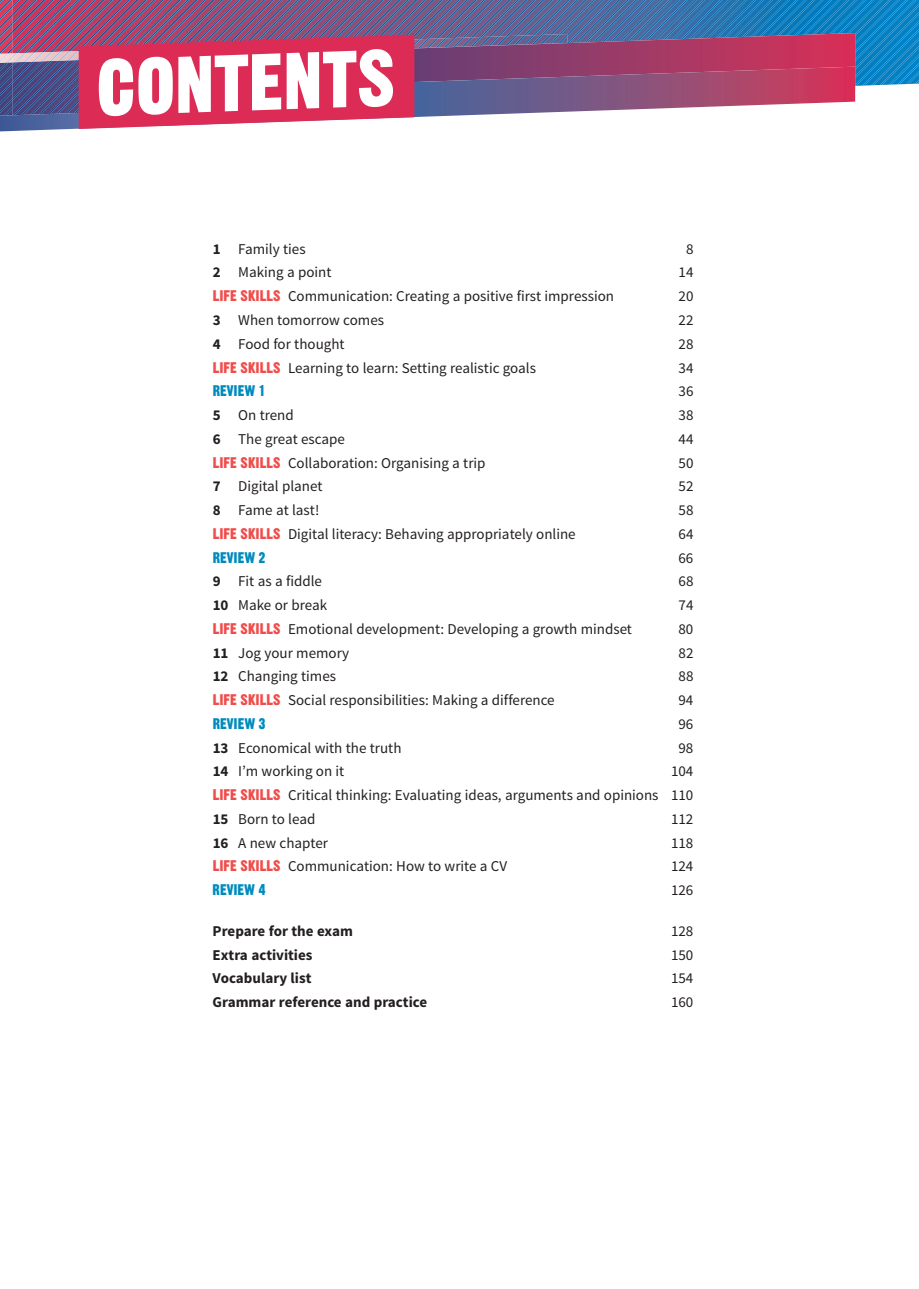
<style>
.page{position:relative;width:919px;height:1289px;background:#fff}
.page>*{position:absolute;margin:0;border:0;box-sizing:border-box;transform-origin:0 0}
.t1{font:78px "Gothic Thirteen Std";color:#fff}
.t2{font:15px/23.7px "Source Sans Pro";color:#231f20;text-align:justify}
.t3{font:700 15px "Source Sans Pro";color:#231f20}
.t4{font:15px "Gothic Thirteen Std";color:#008bbd}
.s1{font-weight:700}
.s2{font-family:"Gothic Thirteen Std";color:#ef4d4b}
</style>
<div class="page">
<img style="left:0;top:12px;width:13px;height:2px">
<svg style="left:0;top:0;width:13px;height:12px"></svg>
<img style="left:0;top:14px;width:13px;height:8px">
<img style="left:0;top:22px;width:13px;height:9px">
<img style="left:0;top:31px;width:13px;height:3px">
<img style="left:13px;top:0;width:2px;height:34px">
<img style="left:15px;top:0;width:9px;height:34px">
<img style="left:24px;top:0;width:9px;height:34px">
<img style="left:33px;top:0;width:9px;height:34px">
<img style="left:42px;top:0;width:8px;height:34px">
<img style="left:50px;top:0;width:9px;height:34px">
<img style="left:59px;top:0;width:9px;height:34px">
<img style="left:68px;top:0;width:9px;height:34px">
<img style="left:77px;top:0;width:8px;height:34px">
<img style="left:85px;top:0;width:9px;height:34px">
<img style="left:94px;top:0;width:9px;height:34px">
<img style="left:103px;top:0;width:9px;height:34px">
<img style="left:112px;top:0;width:17px;height:34px">
<img style="left:129px;top:0;width:9px;height:34px">
<img style="left:138px;top:0;width:9px;height:34px">
<img style="left:147px;top:0;width:8px;height:34px">
<img style="left:155px;top:0;width:9px;height:34px">
<img style="left:164px;top:0;width:9px;height:33px">
<img style="left:173px;top:0;width:9px;height:33px">
<img style="left:182px;top:0;width:8px;height:33px">
<img style="left:191px;top:0;width:8px;height:33px">
<img style="left:199px;top:0;width:9px;height:33px">
<img style="left:208px;top:0;width:9px;height:33px">
<img style="left:217px;top:0;width:9px;height:33px">
<img style="left:226px;top:0;width:8px;height:33px">
<img style="left:234px;top:0;width:9px;height:33px">
<img style="left:243px;top:0;width:9px;height:33px">
<img style="left:252px;top:0;width:9px;height:33px">
<img style="left:261px;top:0;width:8px;height:33px">
<img style="left:269px;top:0;width:9px;height:33px">
<img style="left:278px;top:0;width:9px;height:33px">
<img style="left:287px;top:0;width:9px;height:33px">
<img style="left:296px;top:0;width:8px;height:33px">
<img style="left:304px;top:0;width:9px;height:33px">
<img style="left:313px;top:0;width:9px;height:33px">
<img style="left:322px;top:0;width:9px;height:33px">
<img style="left:331px;top:0;width:8px;height:33px">
<img style="left:339px;top:0;width:9px;height:33px">
<img style="left:348px;top:0;width:9px;height:33px">
<img style="left:357px;top:0;width:9px;height:33px">
<img style="left:366px;top:0;width:17px;height:33px">
<img style="left:383px;top:0;width:9px;height:33px">
<img style="left:392px;top:0;width:26px;height:33px">
<img style="left:418px;top:0;width:18px;height:33px">
<img style="left:436px;top:0;width:8px;height:33px">
<img style="left:444px;top:0;width:9px;height:33px">
<img style="left:453px;top:0;width:9px;height:33px">
<img style="left:462px;top:0;width:9px;height:33px">
<img style="left:471px;top:0;width:9px;height:33px">
<img style="left:480px;top:0;width:8px;height:33px">
<img style="left:488px;top:0;width:9px;height:33px">
<img style="left:497px;top:0;width:9px;height:33px">
<img style="left:506px;top:0;width:9px;height:33px">
<img style="left:515px;top:0;width:8px;height:33px">
<img style="left:523px;top:0;width:9px;height:33px">
<img style="left:532px;top:0;width:9px;height:33px">
<img style="left:541px;top:0;width:9px;height:33px">
<img style="left:550px;top:0;width:8px;height:33px">
<img style="left:558px;top:0;width:9px;height:33px">
<img style="left:567px;top:0;width:8px;height:33px">
<img style="left:575px;top:0;width:9px;height:33px">
<img style="left:584px;top:0;width:9px;height:33px">
<img style="left:593px;top:0;width:8px;height:33px">
<img style="left:601px;top:0;width:9px;height:33px">
<img style="left:610px;top:0;width:9px;height:33px">
<img style="left:619px;top:0;width:26px;height:33px">
<img style="left:645px;top:0;width:9px;height:33px">
<img style="left:654px;top:0;width:18px;height:33px">
<img style="left:672px;top:0;width:8px;height:33px">
<img style="left:680px;top:0;width:18px;height:33px">
<img style="left:698px;top:0;width:9px;height:33px">
<img style="left:707px;top:0;width:8px;height:33px">
<img style="left:715px;top:0;width:9px;height:33px">
<img style="left:724px;top:0;width:9px;height:33px">
<img style="left:733px;top:0;width:9px;height:33px">
<img style="left:742px;top:0;width:8px;height:33px">
<img style="left:750px;top:0;width:9px;height:33px">
<img style="left:759px;top:0;width:9px;height:33px">
<img style="left:768px;top:0;width:9px;height:33px">
<img style="left:777px;top:0;width:8px;height:33px">
<img style="left:785px;top:0;width:9px;height:33px">
<img style="left:794px;top:0;width:9px;height:33px">
<img style="left:803px;top:0;width:9px;height:33px">
<img style="left:812px;top:0;width:8px;height:33px">
<img style="left:820px;top:0;width:9px;height:33px">
<img style="left:829px;top:0;width:9px;height:33px">
<img style="left:838px;top:0;width:9px;height:33px">
<img style="left:847px;top:0;width:8px;height:33px">
<img style="left:855px;top:0;width:61px;height:4px">
<img style="left:855px;top:4px;width:63px;height:8px">
<img style="left:855px;top:12px;width:63px;height:9px">
<img style="left:855px;top:21px;width:63px;height:65px">
<img style="left:862px;top:29px;width:56px;height:57px">
<img style="left:871px;top:38px;width:47px;height:47px">
<img style="left:880px;top:46px;width:38px;height:39px">
<img style="left:888px;top:55px;width:30px;height:30px">
<img style="left:897px;top:63px;width:21px;height:21px">
<svg style="left:906px;top:71px;width:12px;height:13px"></svg>
<img style="left:0;top:129px;width:68px;height:2px">
<svg style="left:159px;top:33px;width:696px;height:34px;background:#a1416d"></svg>
<img style="left:568px;top:67px;width:287px;height:45px">
<svg style="left:0;top:34px;width:568px;height:95px;background:#b14d77"></svg>
<h1 class="t1" style="left:94px;top:40px;width:300px;rotate:-2deg">CONTENTS</h1>
<p class="t2" style="left:213px;top:237px;width:94px"><span class="s1">1</span> Family ties</p>
<p class="t2" style="left:686px;top:237px;width:9px">8</p>
<p class="t2" style="left:213px;top:261px;width:120px"><span class="s1">2</span> Making a point</p>
<p class="t2" style="left:678px;top:261px;width:16px">14</p>
<p class="t2" style="left:213px;top:285px;width:403px"><span class="s2">LIFE SKILLS</span> Communication: Creating a positive first impression</p>
<p class="t2" style="left:678px;top:285px;width:16px">20</p>
<p class="t2" style="left:213px;top:308px;width:173px"><span class="s1">3</span> When tomorrow comes</p>
<p class="t2" style="left:678px;top:308px;width:16px">22</p>
<p class="t2" style="left:213px;top:332px;width:133px"><span class="s1">4</span> Food for thought</p>
<p class="t2" style="left:678px;top:332px;width:16px">28</p>
<p class="t2" style="left:213px;top:356px;width:325px"><span class="s2">LIFE SKILLS</span> Learning to learn: Setting realistic goals</p>
<p class="t2" style="left:678px;top:356px;width:16px">34</p>
<p class="t4" style="left:213px;top:381px;width:54px">REVIEW 1</p>
<p class="t2" style="left:678px;top:380px;width:16px">36</p>
<p class="t2" style="left:213px;top:403px;width:83px"><span class="s1">5</span> On trend</p>
<p class="t2" style="left:678px;top:403px;width:16px">38</p>
<p class="t2" style="left:213px;top:427px;width:134px"><span class="s1">6</span> The great escape</p>
<p class="t2" style="left:678px;top:427px;width:16px">44</p>
<p class="t2" style="left:213px;top:451px;width:274px"><span class="s2">LIFE SKILLS</span> Collaboration: Organising a trip</p>
<p class="t2" style="left:678px;top:451px;width:16px">50</p>
<p class="t2" style="left:213px;top:474px;width:111px"><span class="s1">7</span> Digital planet</p>
<p class="t2" style="left:678px;top:474px;width:16px">52</p>
<p class="t2" style="left:213px;top:498px;width:108px"><span class="s1">8</span> Fame at last!</p>
<p class="t2" style="left:678px;top:498px;width:16px">58</p>
<p class="t2" style="left:213px;top:522px;width:364px"><span class="s2">LIFE SKILLS</span> Digital literacy: Behaving appropriately online</p>
<p class="t2" style="left:678px;top:522px;width:16px">64</p>
<p class="t4" style="left:213px;top:548px;width:54px">REVIEW 2</p>
<p class="t2" style="left:678px;top:546px;width:16px">66</p>
<p class="t2" style="left:213px;top:569px;width:111px"><span class="s1">9</span> Fit as a fiddle</p>
<p class="t2" style="left:678px;top:569px;width:16px">68</p>
<p class="t2" style="left:213px;top:593px;width:116px"><span class="s1">10</span> Make or break</p>
<p class="t2" style="left:678px;top:593px;width:16px">74</p>
<p class="t2" style="left:213px;top:617px;width:421px"><span class="s2">LIFE SKILLS</span> Emotional development: Developing a growth mindset</p>
<p class="t2" style="left:678px;top:617px;width:16px">80</p>
<p class="t2" style="left:213px;top:641px;width:138px"><span class="s1">11</span> Jog your memory</p>
<p class="t2" style="left:678px;top:641px;width:16px">82</p>
<p class="t2" style="left:213px;top:664px;width:125px"><span class="s1">12</span> Changing times</p>
<p class="t2" style="left:678px;top:664px;width:16px">88</p>
<p class="t2" style="left:213px;top:688px;width:343px"><span class="s2">LIFE SKILLS</span> Social responsibilities: Making a difference</p>
<p class="t2" style="left:678px;top:688px;width:16px">94</p>
<p class="t4" style="left:213px;top:714px;width:54px">REVIEW 3</p>
<p class="t2" style="left:678px;top:712px;width:16px">96</p>
<p class="t2" style="left:213px;top:736px;width:190px"><span class="s1">13</span> Economical with the truth</p>
<p class="t2" style="left:678px;top:736px;width:16px">98</p>
<p class="t2" style="left:213px;top:759px;width:133px"><span class="s1">14</span> I’m working on it</p>
<p class="t2" style="left:213px;top:759px;width:482px;text-indent:458px">104<br><span class="s2">LIFE SKILLS</span> Critical thinking: Evaluating ideas, arguments and opinions 110<br><span class="s1">15</span> Born to lead</p>
<p class="t2" style="left:671px;top:807px;width:24px">112</p>
<p class="t2" style="left:213px;top:831px;width:117px"><span class="s1">16</span> A new chapter</p>
<p class="t2" style="left:671px;top:831px;width:24px">118</p>
<p class="t2" style="left:213px;top:854px;width:296px"><span class="s2">LIFE SKILLS</span> Communication: How to write a CV</p>
<p class="t2" style="left:671px;top:854px;width:24px">124</p>
<p class="t4" style="left:213px;top:880px;width:54px">REVIEW 4</p>
<p class="t2" style="left:671px;top:878px;width:24px">126</p>
<p class="t3" style="left:213px;top:921px;width:142px">Prepare for the exam</p>
<p class="t2" style="left:671px;top:919px;width:24px">128</p>
<p class="t3" style="left:213px;top:945px;width:101px">Extra activities</p>
<p class="t2" style="left:671px;top:943px;width:24px">150</p>
<p class="t3" style="left:213px;top:968px;width:100px">Vocabulary list</p>
<p class="t2" style="left:671px;top:966px;width:24px">154</p>
<p class="t3" style="left:213px;top:992px;width:216px">Grammar reference and practice</p>
<p class="t2" style="left:671px;top:990px;width:24px">160</p>
</div>
